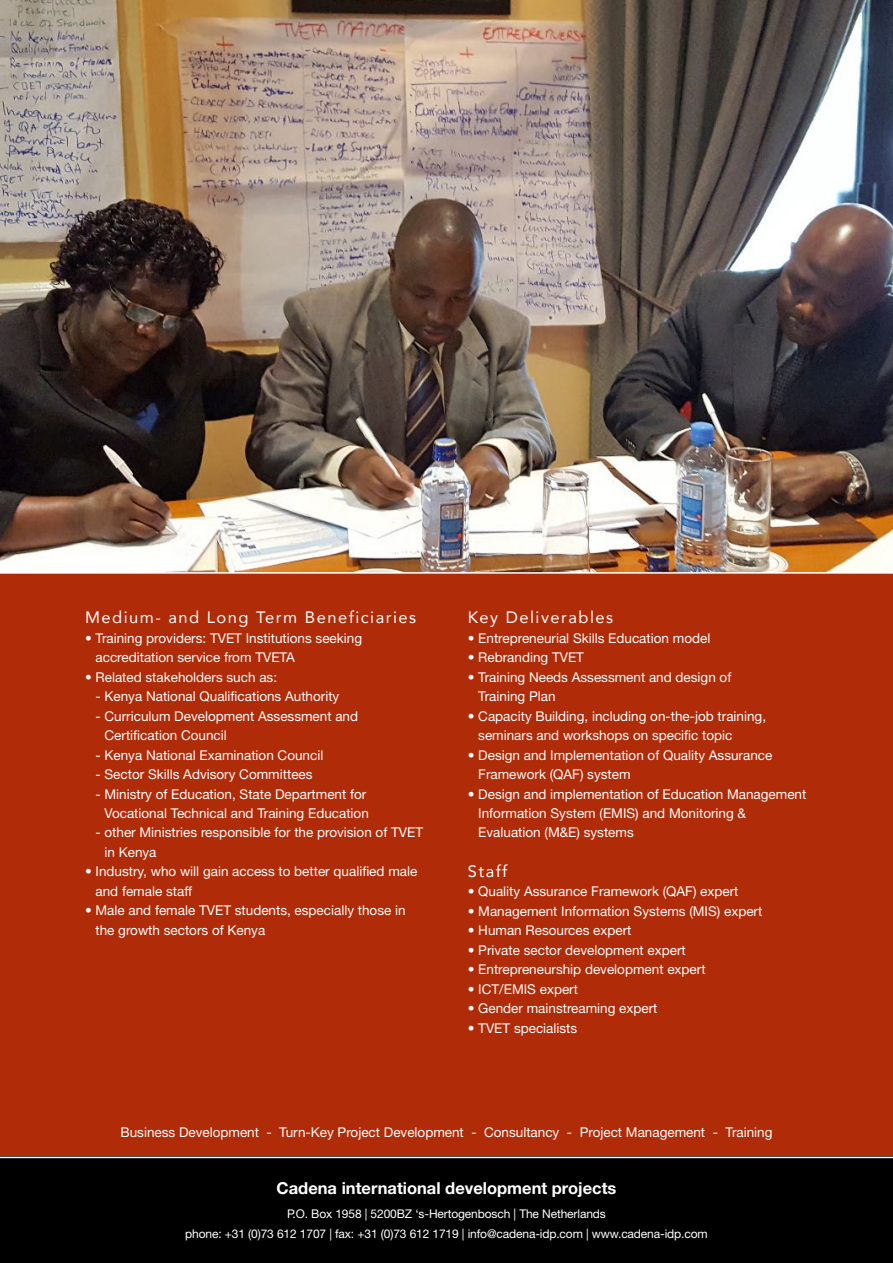
<style>
.page{position:relative;width:893px;height:1263px;background:#fff}
.page>*{position:absolute;margin:0;border:0;box-sizing:border-box;transform-origin:0 0}
.t1{font:16.5px "Avenir";letter-spacing:.09em;color:#fff}
.t2{font:700 16.5px "Helvetica Neue LT Std";color:#fff}
.t3{font:13.5px/19.5px "Helvetica Neue LT Std";color:#fff}
.t4{font:12px/19.5px "Helvetica Neue LT Std";letter-spacing:-.01em;color:#fff;text-align:center}
</style>
<div class="page">
<div style="left:0;top:572px;width:893px;height:585px;background:#b02b08"></div>
<img style="left:0;top:0;width:893px;height:572px">
<div style="left:0;top:1157px;width:893px;height:106px;background:#000"></div>
<hr style="left:0;top:572px;width:893px;height:2px;background:#fff">
<hr style="left:0;top:1157px;width:893px;height:1px;background:#fff">
<p class="t1" style="left:85px;top:604px;width:333px">Medium- and Long Term Beneficiaries</p>
<p class="t3" style="left:96px;top:628px;width:268px;text-indent:-11px">• Training providers: TVET Institutions seeking accreditation service from TVETA</p>
<p class="t3" style="left:85px;top:667px;width:194px">• Related stakeholders such as:</p>
<p class="t3" style="left:96px;top:686px;width:245px">- Kenya National Qualifications Authority</p>
<p class="t3" style="left:105px;top:706px;width:255px;text-indent:-9px">- Curriculum Development Assessment and<br>Certification Council</p>
<p class="t3" style="left:96px;top:745px;width:229px">- Kenya National Examination Council</p>
<p class="t3" style="left:96px;top:764px;width:219px">- Sector Skills Advisory Committees</p>
<p class="t3" style="left:96px;top:784px;width:275px;text-align:right">- Ministry of Education, State Department for<br>Vocational Technical and Training Education</p>
<p class="t3" style="left:105px;top:823px;width:320px;text-indent:-9px">- other Ministries responsible for the provision of TVET in Kenya</p>
<p class="t3" style="left:96px;top:862px;width:323px;text-indent:-11px">• Industry, who will gain access to better qualified male and female staff</p>
<p class="t3" style="left:96px;top:901px;width:312px;text-indent:-11px">• Male and female TVET students, especially those in the growth sectors of Kenya</p>
<p class="t1" style="left:468px;top:604px;width:147px">Key Deliverables</p>
<p class="t3" style="left:468px;top:628px;width:244px">• Entrepreneurial Skills Education model</p>
<p class="t3" style="left:468px;top:647px;width:118px">• Rebranding TVET</p>
<p class="t3" style="left:478px;top:667px;width:255px;text-indent:-11px">• Training Needs Assessment and design of<br>Training Plan</p>
<p class="t3" style="left:478px;top:706px;width:289px;text-indent:-11px">• Capacity Building, including on-the-job training, seminars and workshops on specific topic</p>
<p class="t3" style="left:478px;top:745px;width:296px;text-indent:-11px">• Design and Implementation of Quality Assurance<br>Framework (QAF) system</p>
<p class="t3" style="left:478px;top:784px;width:330px;text-indent:-11px">• Design and implementation of Education Management<br>Information System (EMIS) and Monitoring &amp;<br>Evaluation (M&amp;E) systems</p>
<p class="t1" style="left:468px;top:857px;width:41px">Staff</p>
<p class="t3" style="left:468px;top:881px;width:272px">• Quality Assurance Framework (QAF) expert</p>
<p class="t3" style="left:468px;top:901px;width:296px">• Management Information Systems (MIS) expert</p>
<p class="t3" style="left:468px;top:920px;width:165px">• Human Resources expert</p>
<p class="t3" style="left:468px;top:940px;width:220px">• Private sector development expert</p>
<p class="t3" style="left:468px;top:959px;width:239px">• Entrepreneurship development expert</p>
<p class="t3" style="left:468px;top:979px;width:112px">• ICT/EMIS expert</p>
<p class="t3" style="left:468px;top:998px;width:191px">• Gender mainstreaming expert</p>
<p class="t3" style="left:468px;top:1018px;width:111px">• TVET specialists</p>
<p class="t3" style="left:120px;top:1122px;width:653px">Business Development - Turn-Key Project Development - Consultancy - Project Management - Training</p>
<p class="t2" style="left:277px;top:1178px;width:341px">Cadena international development projects</p>
<p class="t4" style="left:185px;top:1204px;width:524px">P.O. Box 1958 | 5200BZ ‘s-Hertogenbosch | The Netherlands<br>phone: +31 (0)73 612 1707 | fax: +31 (0)73 612 1719 | info@cadena-idp.com | www.cadena-idp.com</p>
</div>
